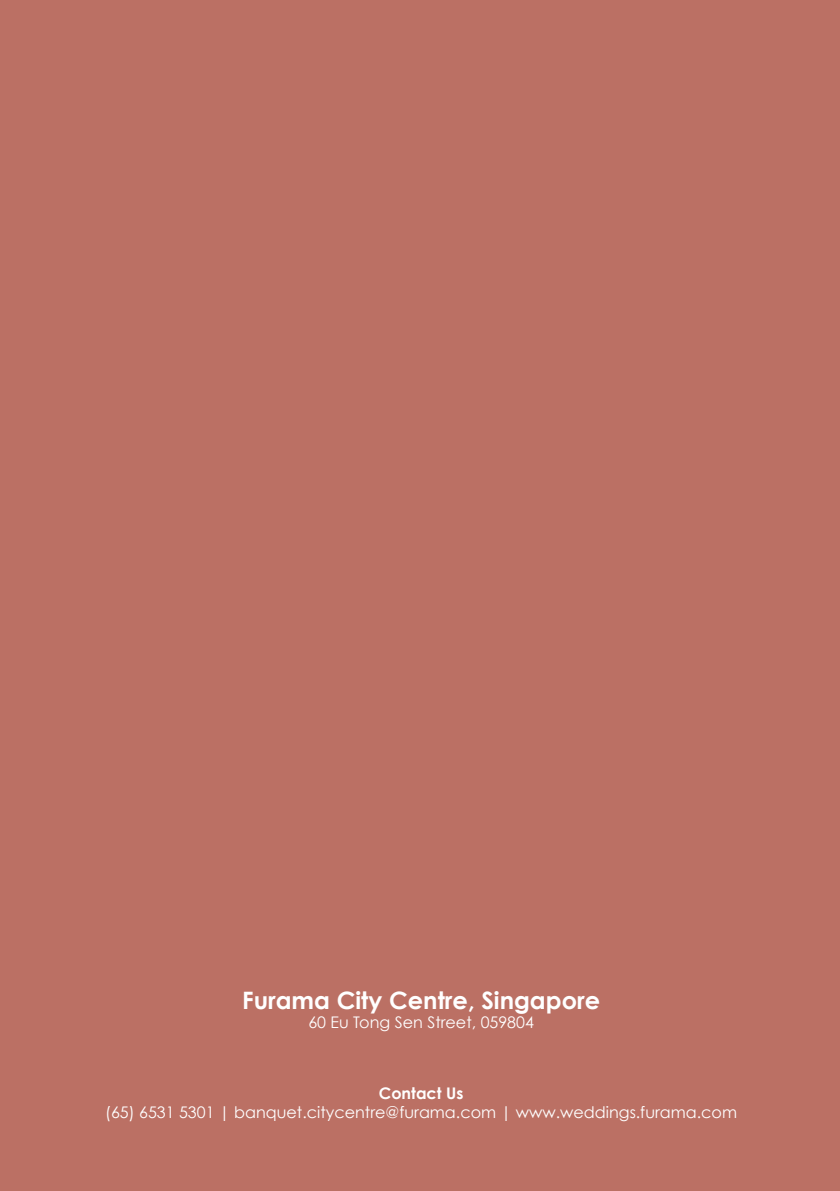
<style>
.page{position:relative;width:840px;height:1191px;background:#fff}
.page>*{position:absolute;margin:0;border:0;box-sizing:border-box;transform-origin:0 0}
.t1{font:700 24px "Century Gothic";color:#fff}
.t2{font:16px "Century Gothic";color:#fff}
.t3{font:700 16px "Century Gothic";color:#fff}
</style>
<div class="page">
<div style="left:0;top:0;width:839px;height:1191px;background:#bb7064"></div>
<h1 class="t1" style="left:242px;top:985px;width:359px">Furama City Centre, Singapore</h1>
<p class="t2" style="left:308px;top:1012px;width:227px">60 Eu Tong Sen Street, 059804</p>
<p class="t3" style="left:378px;top:1083px;width:86px">Contact Us</p>
<p class="t2" style="left:105px;top:1102px;width:633px">(65) 6531 5301 | banquet.citycentre@furama.com | www.weddings.furama.com</p>
</div>
